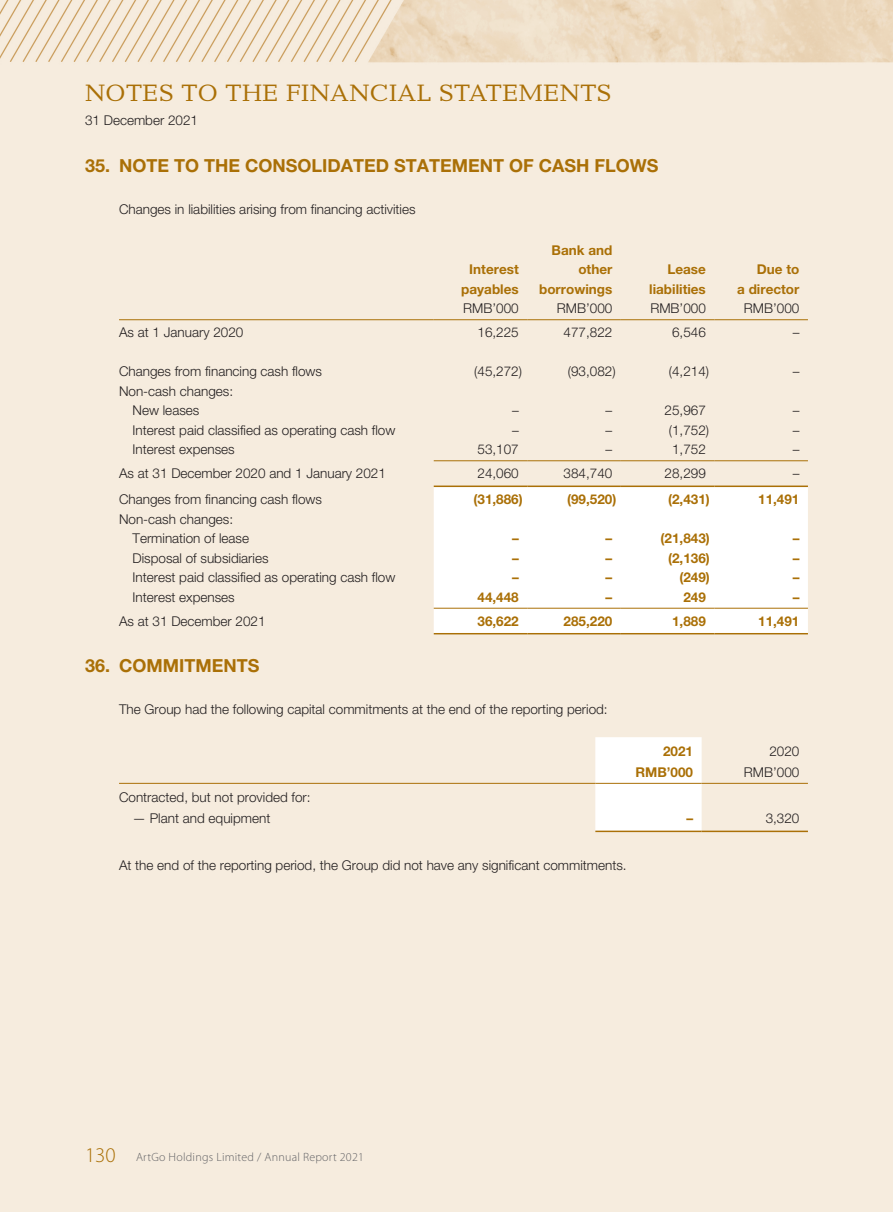
<style>
.page{position:relative;width:893px;height:1212px;background:#f6ecde}
.page>*{position:absolute;margin:0;border:0;box-sizing:border-box;transform-origin:0 0}
.t1{font:24px "Candida Std";letter-spacing:.02em;color:#aa7007}
._01_H1{font:700 18px "Helvetica Neue LT Std";color:#aa7007}
._50_Table_txt{font:300 13.5px "Helvetica Neue LT Std";color:#231f20}
._00_txt{font:300 13.5px "Helvetica Neue LT Std";color:#231f20}
._50_Table_txt-2{font:700 13.5px "Helvetica Neue LT Std";color:#aa7007}
.t2{font:300 12px "Myriad Pro";letter-spacing:.02em;color:#636366}
.s1{font-size:21px;color:#aa7007}
</style>
<div class="page">
<svg style="left:434px;top:487px;width:374px;height:146px"></svg>
<hr style="left:119px;top:319px;width:315px;height:1px;background:#aa7007">
<hr style="left:434px;top:319px;width:93px;height:1px;background:#aa7007">
<hr style="left:527px;top:319px;width:94px;height:1px;background:#aa7007">
<hr style="left:621px;top:319px;width:93px;height:1px;background:#aa7007">
<hr style="left:714px;top:319px;width:94px;height:1px;background:#aa7007">
<hr style="left:434px;top:460px;width:93px;height:1px;background:#aa7007">
<hr style="left:527px;top:460px;width:94px;height:1px;background:#aa7007">
<hr style="left:621px;top:460px;width:93px;height:1px;background:#aa7007">
<hr style="left:714px;top:460px;width:94px;height:1px;background:#aa7007">
<hr style="left:434px;top:485px;width:93px;height:2px;background:#aa7007">
<hr style="left:527px;top:485px;width:94px;height:2px;background:#aa7007">
<hr style="left:621px;top:485px;width:93px;height:2px;background:#aa7007">
<hr style="left:714px;top:485px;width:94px;height:2px;background:#aa7007">
<hr style="left:434px;top:608px;width:93px;height:1px;background:#aa7007">
<hr style="left:527px;top:608px;width:94px;height:1px;background:#aa7007">
<hr style="left:621px;top:608px;width:93px;height:1px;background:#aa7007">
<hr style="left:714px;top:608px;width:94px;height:1px;background:#aa7007">
<hr style="left:434px;top:633px;width:93px;height:1px;background:#aa7007">
<hr style="left:527px;top:633px;width:94px;height:1px;background:#aa7007">
<hr style="left:621px;top:633px;width:93px;height:1px;background:#aa7007">
<hr style="left:714px;top:633px;width:94px;height:1px;background:#aa7007">
<svg style="left:595px;top:737px;width:107px;height:93px"></svg>
<hr style="left:119px;top:783px;width:476px;height:1px;background:#aa7007">
<hr style="left:595px;top:783px;width:107px;height:1px;background:#aa7007">
<hr style="left:702px;top:783px;width:106px;height:1px;background:#aa7007">
<hr style="left:595px;top:830px;width:107px;height:2px;background:#aa7007">
<hr style="left:702px;top:830px;width:106px;height:2px;background:#aa7007">
<h1 class="t1" style="left:85px;top:79px;width:528px">NOTES TO THE FINANCIAL STATEMENTS</h1>
<p class="_00_txt" style="left:85px;top:112px;width:115px">31 December 2021</p>
<p class="_01_H1" style="left:85px;top:155px;width:575px">35. NOTE TO THE CONSOLIDATED STATEMENT OF CASH FLOWS</p>
<p class="_00_txt" style="left:119px;top:201px;width:298px">Changes in liabilities arising from financing activities</p>
<p class="_50_Table_txt-2" style="left:552px;top:242px;width:62px">Bank and</p>
<p class="_50_Table_txt-2" style="left:469px;top:261px;width:51px">Interest</p>
<p class="_50_Table_txt-2" style="left:578px;top:261px;width:36px">other</p>
<p class="_50_Table_txt-2" style="left:667px;top:261px;width:40px">Lease</p>
<p class="_50_Table_txt-2" style="left:757px;top:261px;width:44px">Due to</p>
<p class="_50_Table_txt-2" style="left:461px;top:281px;width:59px">payables</p>
<p class="_50_Table_txt-2" style="left:539px;top:281px;width:75px">borrowings</p>
<p class="_50_Table_txt-2" style="left:649px;top:281px;width:58px">liabilities</p>
<p class="_50_Table_txt-2" style="left:737px;top:281px;width:64px">a director</p>
<p class="_50_Table_txt" style="left:463px;top:300px;width:57px">RMB’000</p>
<p class="_50_Table_txt" style="left:557px;top:300px;width:57px">RMB’000</p>
<p class="_50_Table_txt" style="left:650px;top:300px;width:57px">RMB’000</p>
<p class="_50_Table_txt" style="left:744px;top:300px;width:57px">RMB’000</p>
<p class="_50_Table_txt" style="left:119px;top:324px;width:126px">As at 1 January 2020</p>
<p class="_50_Table_txt" style="left:477px;top:324px;width:43px">16,225</p>
<p class="_50_Table_txt" style="left:563px;top:324px;width:50px">477,822</p>
<p class="_50_Table_txt" style="left:672px;top:324px;width:35px">6,546</p>
<p class="_50_Table_txt" style="left:793px;top:324px;width:8px">–</p>
<p class="_50_Table_txt" style="left:119px;top:363px;width:205px">Changes from financing cash flows</p>
<p class="_50_Table_txt" style="left:474px;top:363px;width:49px">(45,272)</p>
<p class="_50_Table_txt" style="left:568px;top:363px;width:49px">(93,082)</p>
<p class="_50_Table_txt" style="left:669px;top:363px;width:42px">(4,214)</p>
<p class="_50_Table_txt" style="left:793px;top:363px;width:8px">–</p>
<p class="_50_Table_txt" style="left:119px;top:383px;width:116px">Non-cash changes:</p>
<p class="_50_Table_txt" style="left:133px;top:402px;width:68px">New leases</p>
<p class="_50_Table_txt" style="left:512px;top:402px;width:8px">–</p>
<p class="_50_Table_txt" style="left:606px;top:402px;width:8px">–</p>
<p class="_50_Table_txt" style="left:665px;top:402px;width:43px">25,967</p>
<p class="_50_Table_txt" style="left:793px;top:402px;width:8px">–</p>
<p class="_50_Table_txt" style="left:133px;top:422px;width:264px">Interest paid classified as operating cash flow</p>
<p class="_50_Table_txt" style="left:512px;top:422px;width:8px">–</p>
<p class="_50_Table_txt" style="left:606px;top:422px;width:8px">–</p>
<p class="_50_Table_txt" style="left:669px;top:422px;width:42px">(1,752)</p>
<p class="_50_Table_txt" style="left:793px;top:422px;width:8px">–</p>
<p class="_50_Table_txt" style="left:133px;top:441px;width:104px">Interest expenses</p>
<p class="_50_Table_txt" style="left:477px;top:441px;width:43px">53,107</p>
<p class="_50_Table_txt" style="left:606px;top:441px;width:8px">–</p>
<p class="_50_Table_txt" style="left:672px;top:441px;width:35px">1,752</p>
<p class="_50_Table_txt" style="left:793px;top:441px;width:8px">–</p>
<p class="_50_Table_txt" style="left:119px;top:465px;width:268px">As at 31 December 2020 and 1 January 2021</p>
<p class="_50_Table_txt" style="left:477px;top:465px;width:43px">24,060</p>
<p class="_50_Table_txt" style="left:563px;top:465px;width:50px">384,740</p>
<p class="_50_Table_txt" style="left:665px;top:465px;width:43px">28,299</p>
<p class="_50_Table_txt" style="left:793px;top:465px;width:8px">–</p>
<p class="_50_Table_txt" style="left:119px;top:491px;width:205px">Changes from financing cash flows</p>
<p class="_50_Table_txt-2" style="left:473px;top:491px;width:51px">(31,886)</p>
<p class="_50_Table_txt-2" style="left:567px;top:491px;width:51px">(99,520)</p>
<p class="_50_Table_txt-2" style="left:668px;top:491px;width:43px">(2,431)</p>
<p class="_50_Table_txt-2" style="left:758px;top:491px;width:43px">11,491</p>
<p class="_50_Table_txt" style="left:119px;top:511px;width:116px">Non-cash changes:</p>
<p class="_50_Table_txt" style="left:133px;top:530px;width:118px">Termination of lease</p>
<p class="_50_Table_txt-2" style="left:512px;top:530px;width:8px">–</p>
<p class="_50_Table_txt-2" style="left:606px;top:530px;width:8px">–</p>
<p class="_50_Table_txt-2" style="left:661px;top:530px;width:51px">(21,843)</p>
<p class="_50_Table_txt-2" style="left:793px;top:530px;width:8px">–</p>
<p class="_50_Table_txt" style="left:133px;top:550px;width:137px">Disposal of subsidiaries</p>
<p class="_50_Table_txt-2" style="left:512px;top:550px;width:8px">–</p>
<p class="_50_Table_txt-2" style="left:606px;top:550px;width:8px">–</p>
<p class="_50_Table_txt-2" style="left:668px;top:550px;width:43px">(2,136)</p>
<p class="_50_Table_txt-2" style="left:793px;top:550px;width:8px">–</p>
<p class="_50_Table_txt" style="left:133px;top:569px;width:264px">Interest paid classified as operating cash flow</p>
<p class="_50_Table_txt-2" style="left:512px;top:569px;width:8px">–</p>
<p class="_50_Table_txt-2" style="left:606px;top:569px;width:8px">–</p>
<p class="_50_Table_txt-2" style="left:679px;top:569px;width:32px">(249)</p>
<p class="_50_Table_txt-2" style="left:793px;top:569px;width:8px">–</p>
<p class="_50_Table_txt" style="left:133px;top:589px;width:104px">Interest expenses</p>
<p class="_50_Table_txt-2" style="left:477px;top:589px;width:43px">44,448</p>
<p class="_50_Table_txt-2" style="left:606px;top:589px;width:8px">–</p>
<p class="_50_Table_txt-2" style="left:683px;top:589px;width:24px">249</p>
<p class="_50_Table_txt-2" style="left:793px;top:589px;width:8px">–</p>
<p class="_50_Table_txt" style="left:119px;top:613px;width:148px">As at 31 December 2021</p>
<p class="_50_Table_txt-2" style="left:477px;top:613px;width:43px">36,622</p>
<p class="_50_Table_txt-2" style="left:563px;top:613px;width:50px">285,220</p>
<p class="_50_Table_txt-2" style="left:672px;top:613px;width:35px">1,889</p>
<p class="_50_Table_txt-2" style="left:758px;top:613px;width:43px">11,491</p>
<p class="_01_H1" style="left:85px;top:654px;width:176px">36. COMMITMENTS</p>
<p class="_00_txt" style="left:119px;top:701px;width:490px">The Group had the following capital commitments at the end of the reporting period:</p>
<p class="_50_Table_txt-2" style="left:663px;top:743px;width:32px">2021</p>
<p class="_50_Table_txt" style="left:769px;top:743px;width:32px">2020</p>
<p class="_50_Table_txt-2" style="left:635px;top:764px;width:59px">RMB’000</p>
<p class="_50_Table_txt" style="left:744px;top:764px;width:57px">RMB’000</p>
<p class="_50_Table_txt" style="left:119px;top:789px;width:193px">Contracted, but not provided for:</p>
<p class="_50_Table_txt" style="left:133px;top:810px;width:139px">— Plant and equipment</p>
<p class="_50_Table_txt-2" style="left:686px;top:810px;width:8px">–</p>
<p class="_50_Table_txt" style="left:766px;top:810px;width:35px">3,320</p>
<p class="_00_txt" style="left:119px;top:856px;width:509px">At the end of the reporting period, the Group did not have any significant commitments.</p>
<p class="t2" style="left:85px;top:1150px;width:280px"><span class="s1">130</span> ArtGo Holdings Limited / Annual Report 2021</p>
</div>
